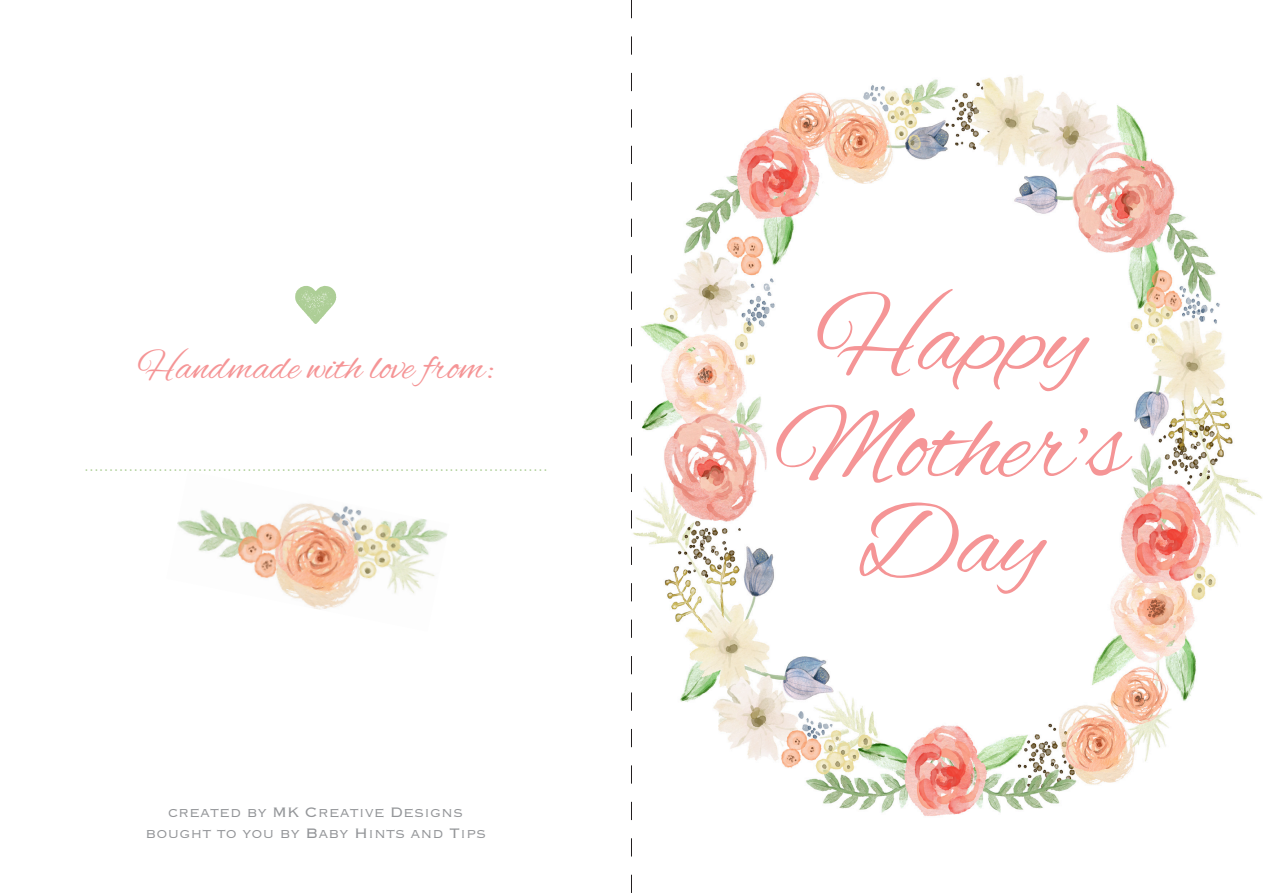
<style>
.page{position:relative;width:1263px;height:893px;background:#fff}
.page>*{position:absolute;margin:0;border:0;box-sizing:border-box;transform-origin:0 0}
.t1{font:108.75px "Alex Brush";color:#f59596}
.t2{font:40.5px "Alex Brush";color:#f59596}
.t3{font:19.5px "Black Jack";color:#adce96}
.t4{font:300 18px "Copperplate";color:#939598}
</style>
<div class="page">
<img style="left:177px;top:503px;width:271px;height:107px">
<img style="left:633px;top:75px;width:629px;height:741px">
<svg style="left:631px;top:0;width:1px;height:893px"></svg>
<svg style="left:295px;top:286px;width:41px;height:38px"></svg>
<p class="t2" style="left:138px;top:344px;width:358px">Handmade with love from:</p>
<p class="t3" style="left:84px;top:453px;width:465px">..............................................................................................</p>
<p class="t4" style="left:168px;top:801px;width:297px">created by MK Creative Designs</p>
<p class="t4" style="left:145px;top:822px;width:342px">bought to you by Baby Hints and Tips</p>
<p class="t1" style="left:815px;top:279px;width:272px">Happy</p>
<p class="t1" style="left:774px;top:386px;width:354px">Mother’s</p>
<p class="t1" style="left:858px;top:482px;width:187px">Day</p>
</div>
